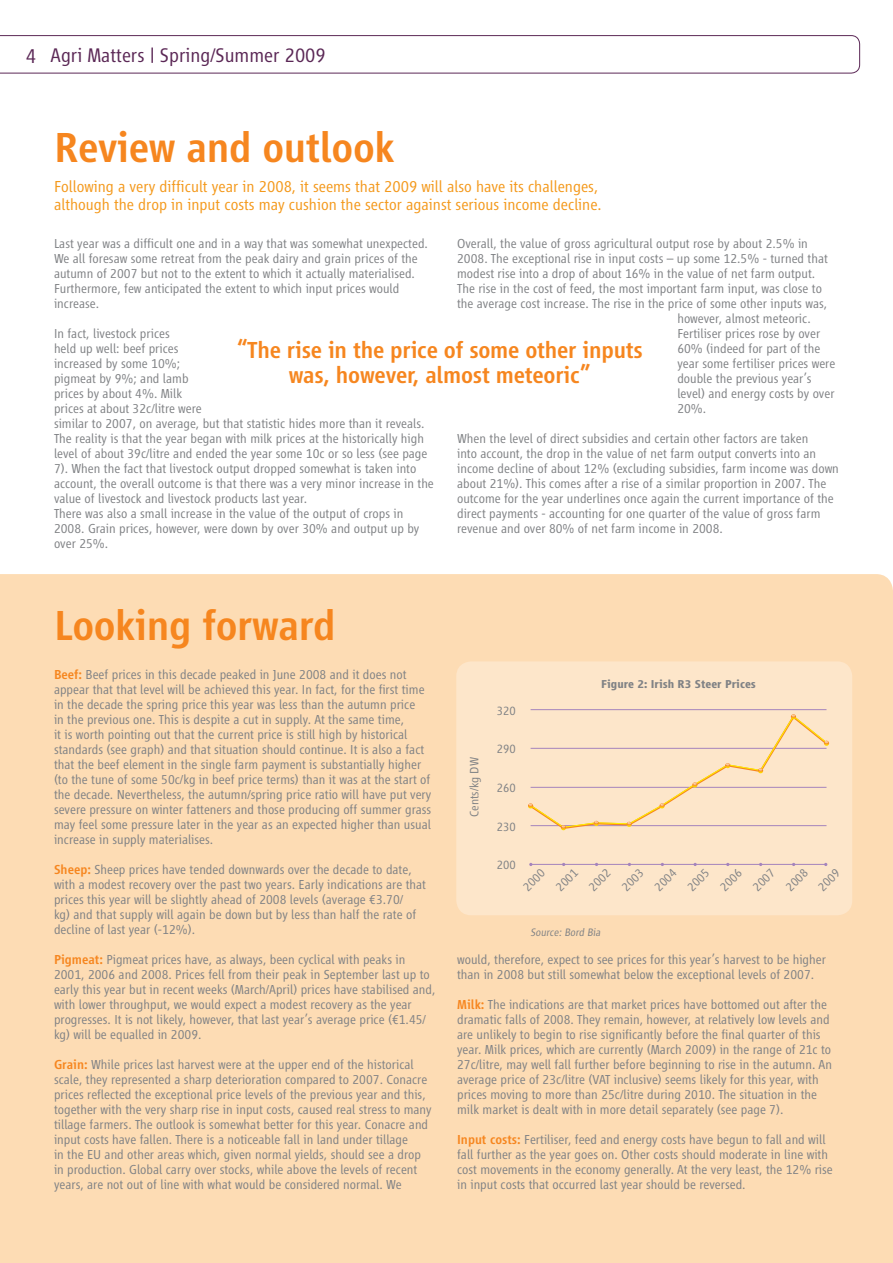
<style>
.page{position:relative;width:893px;height:1263px;background:#fff}
.page>*{position:absolute;margin:0;border:0;box-sizing:border-box;transform-origin:0 0}
.t1{font:500 43.5px "Vialog LT";letter-spacing:-.01em;color:#f6861f}
.t2{font:500 24px/25.5px "Vialog LT";letter-spacing:-.01em;color:#f6861f;text-align:center}
.t3{font:300 20.4px "Vialog LT";color:#5b2856}
.t4{font:300 16.5px/18px "Vialog LT";color:#f4991c}
.t5{font:300 13.5px/15px "Vialog LT";color:#808285}
.t6{font:300 12.6px "Vialog LT";color:#808285}
.t7{font:700 11.85px "Vialog LT";color:#808285}
.t8{font:300 11.1px "Vialog LT";color:#808285}
.s1{font-size:21px}
.s2{font-weight:500;color:#f6861f}
</style>
<div class="page">
<div style="left:0;top:574px;width:893px;height:689px;background:#fddcb4"></div>
<svg style="left:0;top:35px;width:860px;height:38px"></svg>
<div style="left:456px;top:661px;width:396px;height:254px;background:#fde6ca;border-radius:15px"></div>
<hr style="left:531px;top:709px;width:295px;height:1px;background:#a584bc">
<hr style="left:531px;top:864px;width:295px;height:1px;background:#a584bc">
<svg style="left:528px;top:714px;width:301px;height:116px"></svg>
<h3 class="t3" style="left:26px;top:44px;width:302px"><span class="s1">4</span> Agri Matters | Spring/Summer 2009</h3>
<h1 class="t1" style="left:54px;top:123px;width:342px">Review and outlook</h1>
<p class="t4" style="left:54px;top:178px;width:549px">Following a very difficult year in 2008, it seems that 2009 will also have its challenges, although the drop in input costs may cushion the sector against serious income decline.</p>
<p class="t5" style="left:457px;top:236px;width:352px">Overall, the value of gross agricultural output rose by about 2.5% in</p>
<p class="t5" style="left:457px;top:251px;width:372px">2008. The exceptional rise in input costs – up some 12.5% - turned that</p>
<p class="t5" style="left:457px;top:266px;width:360px">modest rise into a drop of about 16% in the value of net farm output.</p>
<p class="t5" style="left:457px;top:281px;width:366px">The rise in the cost of feed, the most important farm input, was close to</p>
<p class="t5" style="left:457px;top:296px;width:372px">the average cost increase. The rise in the price of some other inputs was,</p>
<p class="t5" style="left:677px;top:311px;width:135px">however, almost meteoric.</p>
<p class="t5" style="left:677px;top:326px;width:144px">Fertiliser prices rose by over</p>
<p class="t5" style="left:677px;top:341px;width:144px">60% (indeed for part of the</p>
<p class="t5" style="left:677px;top:356px;width:159px">year some fertiliser prices were</p>
<p class="t5" style="left:677px;top:371px;width:136px">double the previous year’s</p>
<p class="t5" style="left:677px;top:386px;width:159px">level) and energy costs by over</p>
<p class="t5" style="left:677px;top:401px;width:30px">20%.</p>
<p class="t5" style="left:457px;top:431px;width:383px">When the level of direct subsidies and certain other factors are taken<br>into account, the drop in the value of net farm output converts into an income decline of about 12% (excluding subsidies, farm income was down about 21%). This comes after a rise of a similar proportion in 2007. The outcome for the year underlines once again the current importance of the direct payments - accounting for one quarter of the value of gross farm revenue and over 80% of net farm income in 2008.</p>
<p class="t5" style="left:54px;top:236px;width:375px">Last year was a difficult one and in a way that was somewhat unexpected.<br>We all foresaw some retreat from the peak dairy and grain prices of the autumn of 2007 but not to the extent to which it actually materialised.<br>Furthermore, few anticipated the extent to which input prices would increase.</p>
<p class="t5" style="left:54px;top:326px;width:381px">In fact, livestock prices<br>held up well: beef prices<br>increased by some 10%;<br>pigmeat by 9%; and lamb<br>prices by about 4%. Milk<br>prices at about 32c/litre were<br>similar to 2007, on average, but that statistic hides more than it reveals.<br>The reality is that the year began with milk prices at the historically high level of about 39c/litre and ended the year some 10c or so less (see page 7). When the fact that livestock output dropped somewhat is taken into account, the overall outcome is that there was a very minor increase in the value of livestock and livestock products last year.<br>There was also a small increase in the value of the output of crops in 2008. Grain prices, however, were down by over 30% and output up by over 25%.</p>
<h2 class="t2" style="left:236px;top:337px;width:408px">“The rise in the price of some other inputs was, however, almost meteoric”</h2>
<h1 class="t1" style="left:54px;top:602px;width:283px">Looking forward</h1>
<p class="t5" style="left:54px;top:667px;width:379px"><span class="s2">Beef:</span> Beef prices in this decade peaked in June 2008 and it does not appear that that level will be achieved this year. In fact, for the first time in the decade the spring price this year was less than the autumn price<br>in the previous one. This is despite a cut in supply. At the same time,<br>it is worth pointing out that the current price is still high by historical standards (see graph) and that situation should continue. It is also a fact that the beef element in the single farm payment is substantially higher (to the tune of some 50c/kg in beef price terms) than it was at the start of the decade. Nevertheless, the autumn/spring price ratio will have put very severe pressure on winter fatteners and those producing off summer grass may feel some pressure later in the year as an expected higher than usual increase in supply materialises.</p>
<p class="t5" style="left:54px;top:862px;width:373px"><span class="s2">Sheep:</span> Sheep prices have tended downwards over the decade to date, with a modest recovery over the past two years. Early indications are that prices this year will be slightly ahead of 2008 levels (average €3.70/<br>kg) and that supply will again be down but by less than half the rate of decline of last year (-12%).</p>
<p class="t5" style="left:54px;top:952px;width:383px"><span class="s2">Pigmeat:</span> Pigmeat prices have, as always, been cyclical with peaks in 2001, 2006 and 2008. Prices fell from their peak in September last up to early this year but in recent weeks (March/April) prices have stabilised and, with lower throughput, we would expect a modest recovery as the year progresses. It is not likely, however, that last year’s average price (€1.45/ kg) will be equalled in 2009.</p>
<p class="t5" style="left:54px;top:1057px;width:379px"><span class="s2">Grain:</span> While prices last harvest were at the upper end of the historical scale, they represented a sharp deterioration compared to 2007. Conacre prices reflected the exceptional price levels of the previous year and this, together with the very sharp rise in input costs, caused real stress to many tillage farmers. The outlook is somewhat better for this year. Conacre and input costs have fallen. There is a noticeable fall in land under tillage<br>in the EU and other areas which, given normal yields, should see a drop in production. Global carry over stocks, while above the levels of recent years, are not out of line with what would be considered normal. We</p>
<p class="t6" style="left:467px;top:817px;width:61px;rotate:-90deg">Cents/kg DW</p>
<p class="t6" style="left:497px;top:704px;width:21px">320</p>
<p class="t6" style="left:497px;top:742px;width:21px">290</p>
<p class="t6" style="left:497px;top:781px;width:21px">260</p>
<p class="t7" style="left:601px;top:678px;width:156px">Figure 2: Irish R3 Steer Prices</p>
<p class="t6" style="left:497px;top:819px;width:21px">230</p>
<p class="t6" style="left:497px;top:858px;width:21px">200</p>
<p class="t6" style="left:520px;top:884px;width:27px;rotate:-45deg">2000</p>
<p class="t6" style="left:553px;top:884px;width:27px;rotate:-45deg">2001</p>
<p class="t6" style="left:586px;top:884px;width:27px;rotate:-45deg">2002</p>
<p class="t6" style="left:619px;top:884px;width:27px;rotate:-45deg">2003</p>
<p class="t6" style="left:652px;top:884px;width:27px;rotate:-45deg">2004</p>
<p class="t6" style="left:685px;top:884px;width:27px;rotate:-45deg">2005</p>
<p class="t6" style="left:717px;top:884px;width:27px;rotate:-45deg">2006</p>
<p class="t6" style="left:750px;top:884px;width:27px;rotate:-45deg">2007</p>
<p class="t6" style="left:783px;top:884px;width:27px;rotate:-45deg">2008</p>
<p class="t6" style="left:815px;top:884px;width:27px;rotate:-45deg">2009</p>
<p class="t8" style="left:531px;top:926px;width:73px">Source: Bord Bia</p>
<p class="t5" style="left:457px;top:952px;width:370px">would, therefore, expect to see prices for this year’s harvest to be higher than in 2008 but still somewhat below the exceptional levels of 2007.</p>
<p class="t5" style="left:457px;top:997px;width:376px"><span class="s2">Milk:</span> The indications are that market prices have bottomed out after the dramatic falls of 2008. They remain, however, at relatively low levels and are unlikely to begin to rise significantly before the final quarter of this year. Milk prices, which are currently (March 2009) in the range of 21c to 27c/litre, may well fall further before beginning to rise in the autumn. An average price of 23c/litre (VAT inclusive) seems likely for this year, with prices moving to more than 25c/litre during 2010. The situation in the milk market is dealt with in more detail separately (see page 7).</p>
<p class="t5" style="left:457px;top:1132px;width:377px"><span class="s2">I nput costs:</span> Fertiliser, feed and energy costs have begun to fall and will fall further as the year goes on. Other costs should moderate in line with cost movements in the economy generally. At the very least, the 12% rise in input costs that occurred last year should be reversed.</p>
</div>
